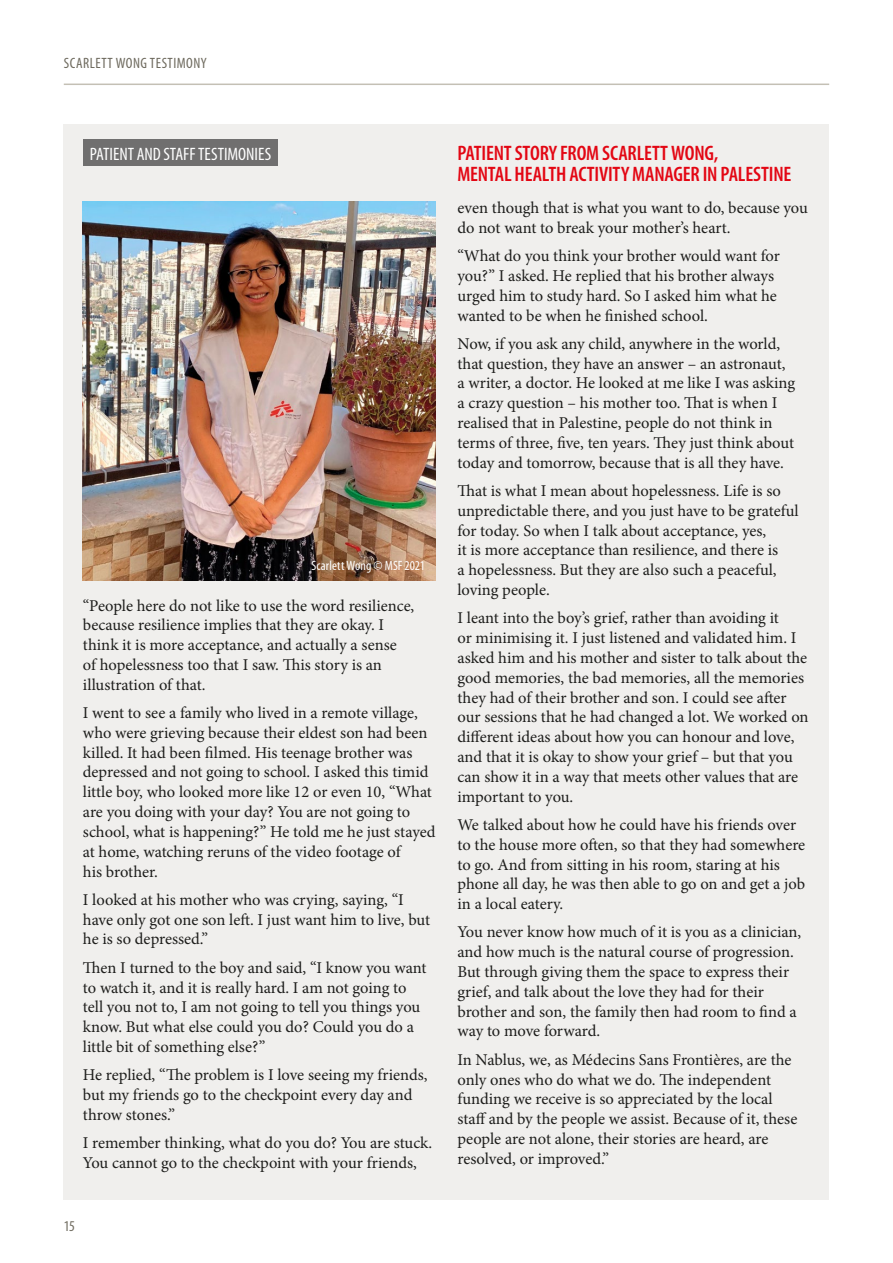
<style>
.page{position:relative;width:893px;height:1263px;background:#fff}
.page>*{position:absolute;margin:0;border:0;box-sizing:border-box;transform-origin:0 0}
.t1{font:600 condensed 21px/21px "Myriad Pro";letter-spacing:-.01em;color:#e30613}
.t2{font:condensed 18px "Myriad Pro";letter-spacing:-.005em;color:#fff}
.t3{font:16.5px/19.8px "Minion Pro";letter-spacing:-.005em;color:#1d1d1b}
.t4{font:condensed 15px "Myriad Pro";letter-spacing:.035em;color:#6e6a5e}
.t5{font:condensed 13.5px "Myriad Pro";letter-spacing:.005em;color:#fff}
</style>
<div class="page">
<div style="left:64px;top:124px;width:765px;height:1075px;background:#f0efed"></div>
<div style="left:83px;top:140px;width:195px;height:26px;background:#706f6f"></div>
<img style="left:82px;top:201px;width:354px;height:380px">
<hr style="left:64px;top:84px;width:765px;height:1px;background:#c4c0b5">
<p class="t4" style="left:64px;top:55px;width:144px">SCARLETT WONG TESTIMONY</p>
<p class="t2" style="left:90px;top:144px;width:183px">PATIENT AND STAFF TESTIMONIES</p>
<p class="t5" style="left:312px;top:558px;width:115px">Scarlett Wong © MSF 2021</p>
<p class="t3" style="left:83px;top:595px;width:333px">“People here do not like to use the word resilience, because resilience implies that they are okay. I think it is more acceptance, and actually a sense<br>of hopelessness too that I saw. This story is an illustration of that.</p>
<p class="t3" style="left:83px;top:703px;width:354px">I went to see a family who lived in a remote village, who were grieving because their eldest son had been killed. It had been filmed. His teenage brother was depressed and not going to school. I asked this timid little boy, who looked more like 12 or even 10, “What are you doing with your day? You are not going to school, what is happening?” He told me he just stayed at home, watching reruns of the video footage of<br>his brother.</p>
<p class="t3" style="left:83px;top:890px;width:349px">I looked at his mother who was crying, saying, “I have only got one son left. I just want him to live, but he is so depressed.”</p>
<p class="t3" style="left:83px;top:958px;width:345px">Then I turned to the boy and said, “I know you want to watch it, and it is really hard. I am not going to tell you not to, I am not going to tell you things you know. But what else could you do? Could you do a little bit of something else?”</p>
<p class="t3" style="left:83px;top:1065px;width:346px">He replied, “The problem is I love seeing my friends, but my friends go to the checkpoint every day and throw stones.”</p>
<p class="t3" style="left:83px;top:1133px;width:351px">I remember thinking, what do you do? You are stuck.<br>You cannot go to the checkpoint with your friends,</p>
<p class="t4" style="left:64px;top:1218px;width:13px">15</p>
<p class="t1" style="left:457px;top:143px;width:336px">PATIENT STORY FROM SCARLETT WONG,<br>MENTAL HEALTH ACTIVITY MANAGER IN PALESTINE</p>
<p class="t3" style="left:457px;top:198px;width:352px">even though that is what you want to do, because you do not want to break your mother’s heart.</p>
<p class="t3" style="left:457px;top:246px;width:324px">“What do you think your brother would want for you?” I asked. He replied that his brother always urged him to study hard. So I asked him what he wanted to be when he finished school.</p>
<p class="t3" style="left:457px;top:334px;width:339px">Now, if you ask any child, anywhere in the world, that question, they have an answer – an astronaut, a writer, a doctor. He looked at me like I was asking a crazy question – his mother too. That is when I realised that in Palestine, people do not think in terms of three, five, ten years. They just think about today and tomorrow, because that is all they have.</p>
<p class="t3" style="left:457px;top:481px;width:343px">That is what I mean about hopelessness. Life is so unpredictable there, and you just have to be grateful for today. So when I talk about acceptance, yes,<br>it is more acceptance than resilience, and there is<br>a hopelessness. But they are also such a peaceful, loving people.</p>
<p class="t3" style="left:457px;top:608px;width:353px">I leant into the boy’s grief, rather than avoiding it<br>or minimising it. I just listened and validated him. I asked him and his mother and sister to talk about the good memories, the bad memories, all the memories they had of their brother and son. I could see after our sessions that he had changed a lot. We worked on different ideas about how you can honour and love, and that it is okay to show your grief – but that you can show it in a way that meets other values that are important to you.</p>
<p class="t3" style="left:457px;top:815px;width:349px">We talked about how he could have his friends over to the house more often, so that they had somewhere to go. And from sitting in his room, staring at his phone all day, he was then able to go on and get a job in a local eatery.</p>
<p class="t3" style="left:457px;top:922px;width:345px">You never know how much of it is you as a clinician, and how much is the natural course of progression.<br>But through giving them the space to express their grief, and talk about the love they had for their brother and son, the family then had room to find a way to move forward.</p>
<p class="t3" style="left:457px;top:1050px;width:341px">In Nablus, we, as Médecins Sans Frontières, are the only ones who do what we do. The independent funding we receive is so appreciated by the local staff and by the people we assist. Because of it, these people are not alone, their stories are heard, are resolved, or improved.”</p>
</div>
